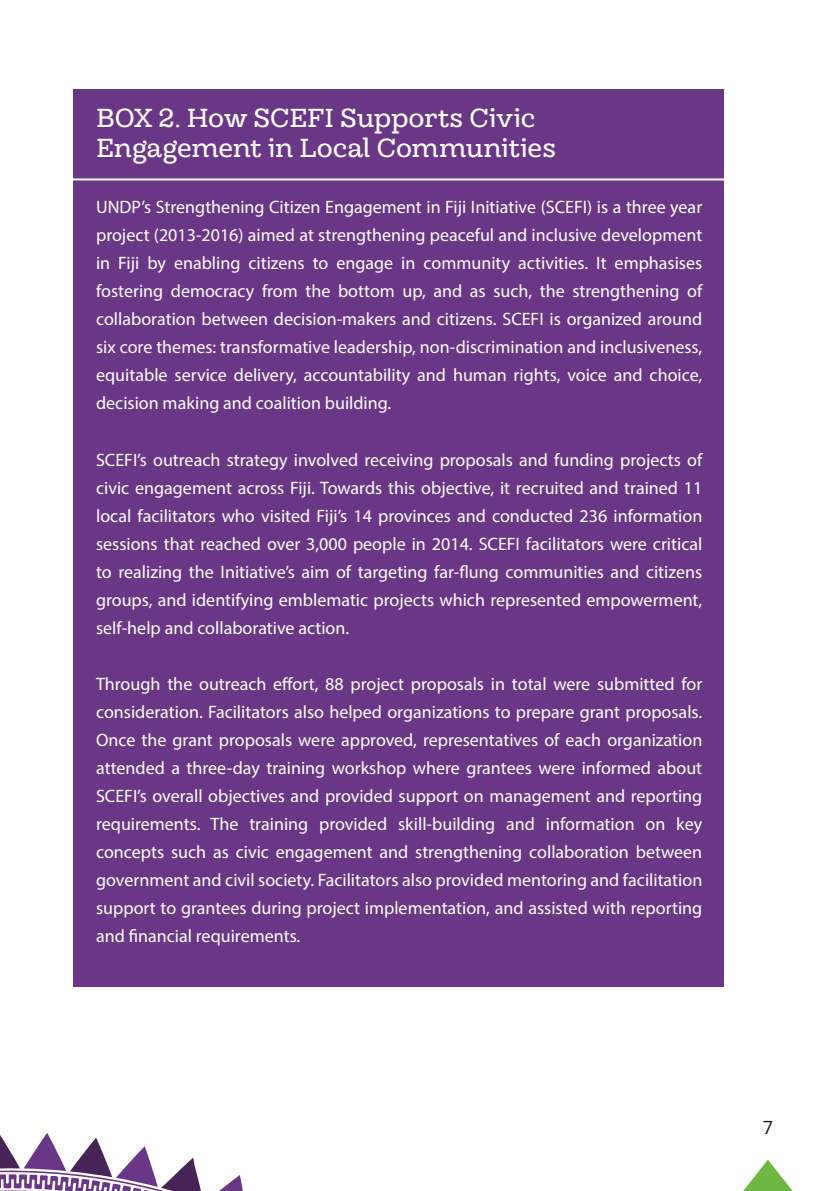
<style>
.page{position:relative;width:840px;height:1191px;background:#fff}
.page>*{position:absolute;margin:0;border:0;box-sizing:border-box;transform-origin:0 0}
.t1{font:26px/30px "Hernandez Niu";letter-spacing:-.005em;color:#fff}
.t2{font:18px/28px "Myriad Pro";color:#fff;text-align:justify}
.t3{font:18px "Poppins";color:#231f20}
</style>
<div class="page">
<svg style="left:743px;top:1159px;width:50px;height:32px"></svg>
<div style="left:73px;top:89px;width:650px;height:897px;background:#6a3787"></div>
<hr style="left:72px;top:178px;width:652px;height:2px;background:#fff">
<svg style="left:0;top:1133px;width:243px;height:58px"></svg>
<p class="t1" style="left:96px;top:103px;width:461px">BOX 2. How SCEFI Supports Civic<br>Engagement in Local Communities</p>
<p class="t2" style="left:96px;top:193px;width:607px">UNDP’s Strengthening Citizen Engagement in Fiji Initiative (SCEFI) is a three year project (2013-2016) aimed at strengthening peaceful and inclusive development in Fiji by enabling citizens to engage in community activities. It emphasises fostering democracy from the bottom up, and as such, the strengthening of collaboration between decision-makers and citizens. SCEFI is organized around six core themes: transformative leadership, non-discrimination and inclusiveness, equitable service delivery, accountability and human rights, voice and choice, decision making and coalition building.</p>
<p class="t2" style="left:96px;top:445px;width:607px">SCEFI’s outreach strategy involved receiving proposals and funding projects of civic engagement across Fiji. Towards this objective, it recruited and trained 11 local facilitators who visited Fiji’s 14 provinces and conducted 236 information sessions that reached over 3,000 people in 2014. SCEFI facilitators were critical to realizing the Initiative’s aim of targeting far-flung communities and citizens groups, and identifying emblematic projects which represented empowerment, self-help and collaborative action.</p>
<p class="t2" style="left:96px;top:669px;width:607px">Through the outreach effort, 88 project proposals in total were submitted for consideration. Facilitators also helped organizations to prepare grant proposals.<br>Once the grant proposals were approved, representatives of each organization attended a three-day training workshop where grantees were informed about SCEFI’s overall objectives and provided support on management and reporting requirements. The training provided skill-building and information on key concepts such as civic engagement and strengthening collaboration between government and civil society. Facilitators also provided mentoring and facilitation support to grantees during project implementation, and assisted with reporting and financial requirements.</p>
<p class="t3" style="left:762px;top:1114px;width:12px">7</p>
</div>
